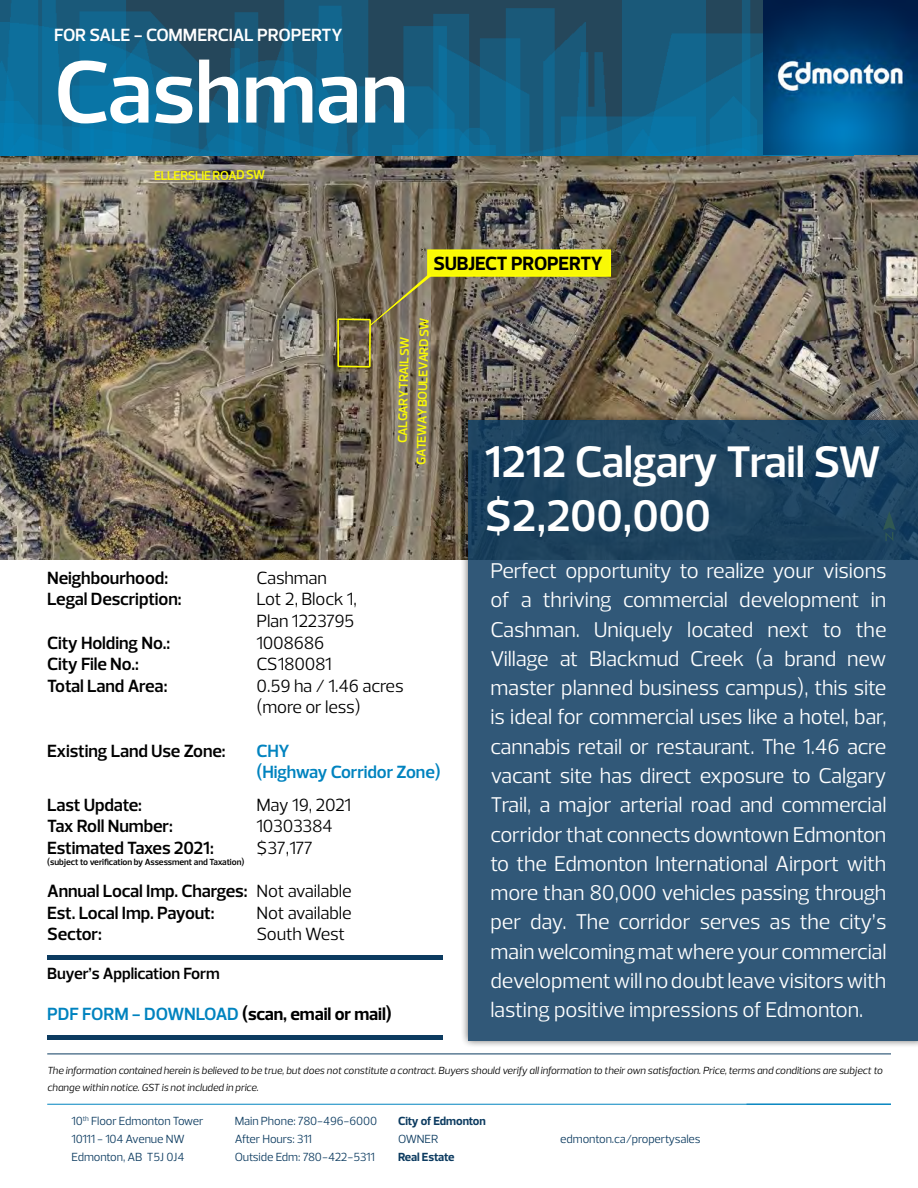
<style>
.page{position:relative;width:918px;height:1188px;background:#fff}
.page>*{position:absolute;margin:0;border:0;box-sizing:border-box;transform-origin:0 0}
.t1{font:600 90px "Prelo";letter-spacing:-.005em;color:#fff}
.t2{font:600 45px/54px "Prelo";letter-spacing:-.01em;color:#fff}
.t3{font:21.75px/29.2px "Prelo";letter-spacing:-.01em;color:#fff;text-align:justify}
.t4{font:700 19.35px "Prelo";letter-spacing:-.015em;color:#000}
.t5{font:600 18px/21.6px "Prelo";letter-spacing:-.01em;color:#000}
.t6{font:18px/21.6px "Prelo";letter-spacing:-.015em;color:#000}
.t7{font:700 18px "Prelo";letter-spacing:-.005em;color:#000}
.t8{font:600 18px "Prelo";letter-spacing:-.015em;color:#fff}
.t9{font:600 18px/21.6px "Prelo";letter-spacing:-.015em;color:#0083bf}
.t10{font:600 16.5px "Prelo";letter-spacing:-.01em;color:#000}
.t11{font:600 12.9px/19.2px "Prelo";color:#f9f906;text-align:center}
.t12{font:12px/18px "Prelo";letter-spacing:-.015em;color:#0c3b60}
.t13{font:700 12px "Prelo";letter-spacing:-.015em;color:#0c3b60}
.t14{font:italic 10.5px/16.5px "Prelo";letter-spacing:-.005em;color:#000}
.t15{font:600 9px "Prelo";letter-spacing:-.01em;color:#000}
.s1{font-weight:600;color:#0083bf}
</style>
<div class="page">
<img style="left:0;top:154px;width:918px;height:405px">
<div style="left:428px;top:250px;width:182px;height:26px;background:#f9f906"></div>
<div style="left:427px;top:249px;width:184px;height:28px;border:2px solid #ff0"></div>
<hr style="left:337px;top:319px;width:2px;height:47px;background:#ff0">
<svg style="left:336px;top:273px;width:96px;height:53px;background:#766b4f"></svg>
<hr style="left:369px;top:320px;width:2px;height:47px;background:#ff0">
<hr style="left:338px;top:366px;width:32px;height:2px;background:#ff0">
<img style="left:0;top:0;width:853px;height:155px">
<div style="left:460px;top:412px;width:458px;height:636px;background:#000;opacity:.75"></div>
<svg style="left:468px;top:420px;width:450px;height:620px;background:#2c5372"></svg>
<hr style="left:47px;top:1104px;width:844px;height:1px;background:#0083bf">
<hr style="left:47px;top:1054px;width:844px;height:1px;background:#0c3b60">
<img style="left:764px;top:0;width:154px;height:154px">
<hr style="left:47px;top:956px;width:396px;height:4px;background:#0c3b60">
<hr style="left:47px;top:1036px;width:396px;height:4px;background:#0c3b60">
<p class="t8" style="left:54px;top:24px;width:290px">FOR SALE - COMMERCIAL PROPERTY</p>
<h1 class="t1" style="left:54px;top:42px;width:356px">Cashman</h1>
<p class="t11" style="left:154px;top:167px;width:113px;rotate:-1deg">ELLERSLIE ROAD SW</p>
<p class="t4" style="left:433px;top:252px;width:171px">SUBJECT PROPERTY</p>
<p class="t11" style="left:393px;top:464px;width:148px;rotate:-89deg">CALGARY TRAIL SW<br>GATEWAY BOULEVARD SW</p>
<h2 class="t2" style="left:485px;top:434px;width:397px">1212 Calgary Trail SW $2,200,000</h2>
<p class="t5" style="left:47px;top:567px;width:136px">Neighbourhood:<br>Legal Description:</p>
<p class="t5" style="left:47px;top:632px;width:124px">City Holding No.:<br>City File No.:<br>Total Land Area:</p>
<p class="t5" style="left:47px;top:740px;width:180px">Existing Land Use Zone:</p>
<p class="t5" style="left:47px;top:794px;width:168px">Last Update:<br>Tax Roll Number:<br>Estimated Taxes 2021:</p>
<p class="t15" style="left:47px;top:856px;width:199px">(subject to verification by Assessment and Taxation)</p>
<p class="t5" style="left:47px;top:880px;width:202px">Annual Local Imp. Charges:<br>Est. Local Imp. Payout:<br>Sector:</p>
<p class="t6" style="left:256px;top:567px;width:149px">Cashman<br>Lot 2, Block 1,<br>Plan 1223795<br>1008686<br>CS180081<br>0.59 ha / 1.46 acres (more or less)</p>
<p class="t9" style="left:256px;top:740px;width:186px">CHY<br>(Highway Corridor Zone)</p>
<p class="t6" style="left:256px;top:794px;width:96px">May 19, 2021<br>10303384 $37,177</p>
<p class="t6" style="left:256px;top:880px;width:97px;text-align:justify">Not available Not available South West</p>
<p class="t10" style="left:47px;top:964px;width:174px">Buyer’s Application Form</p>
<p class="t7" style="left:47px;top:1004px;width:346px"><span class="s1">PDF FORM - DOWNLOAD</span> (scan, email or mail)</p>
<p class="t3" style="left:490px;top:556px;width:398px">Perfect opportunity to realize your visions of a thriving commercial development in Cashman. Uniquely located next to the Village at Blackmud Creek (a brand new master planned business campus), this site is ideal for commercial uses like a hotel, bar, cannabis retail or restaurant. The 1.46 acre vacant site has direct exposure to Calgary Trail, a major arterial road and commercial corridor that connects downtown Edmonton to the Edmonton International Airport with more than 80,000 vehicles passing through per day. The corridor serves as the city’s main welcoming mat where your commercial development will no doubt leave visitors with lasting positive impressions of Edmonton.</p>
<p class="t14" style="left:47px;top:1062px;width:837px">The information contained herein is believed to be true, but does not constitute a contract. Buyers should verify all information to their own satisfaction. Price, terms and conditions are subject to change within notice. GST is not included in price.</p>
<p class="t12" style="left:71px;top:1112px;width:134px">10<sup>th</sup> Floor Edmonton Tower<br>10111 - 104 Avenue NW<br>Edmonton, AB T5J 0J4</p>
<p class="t12" style="left:235px;top:1112px;width:144px">Main Phone: 780-496-6000<br>After Hours: 311<br>Outside Edm: 780-422-5311</p>
<p class="t13" style="left:398px;top:1115px;width:89px">City of Edmonton</p>
<p class="t12" style="left:398px;top:1130px;width:42px">OWNER</p>
<p class="t13" style="left:398px;top:1151px;width:58px">Real Estate</p>
<p class="t12" style="left:560px;top:1130px;width:142px">edmonton.ca/propertysales</p>
</div>
